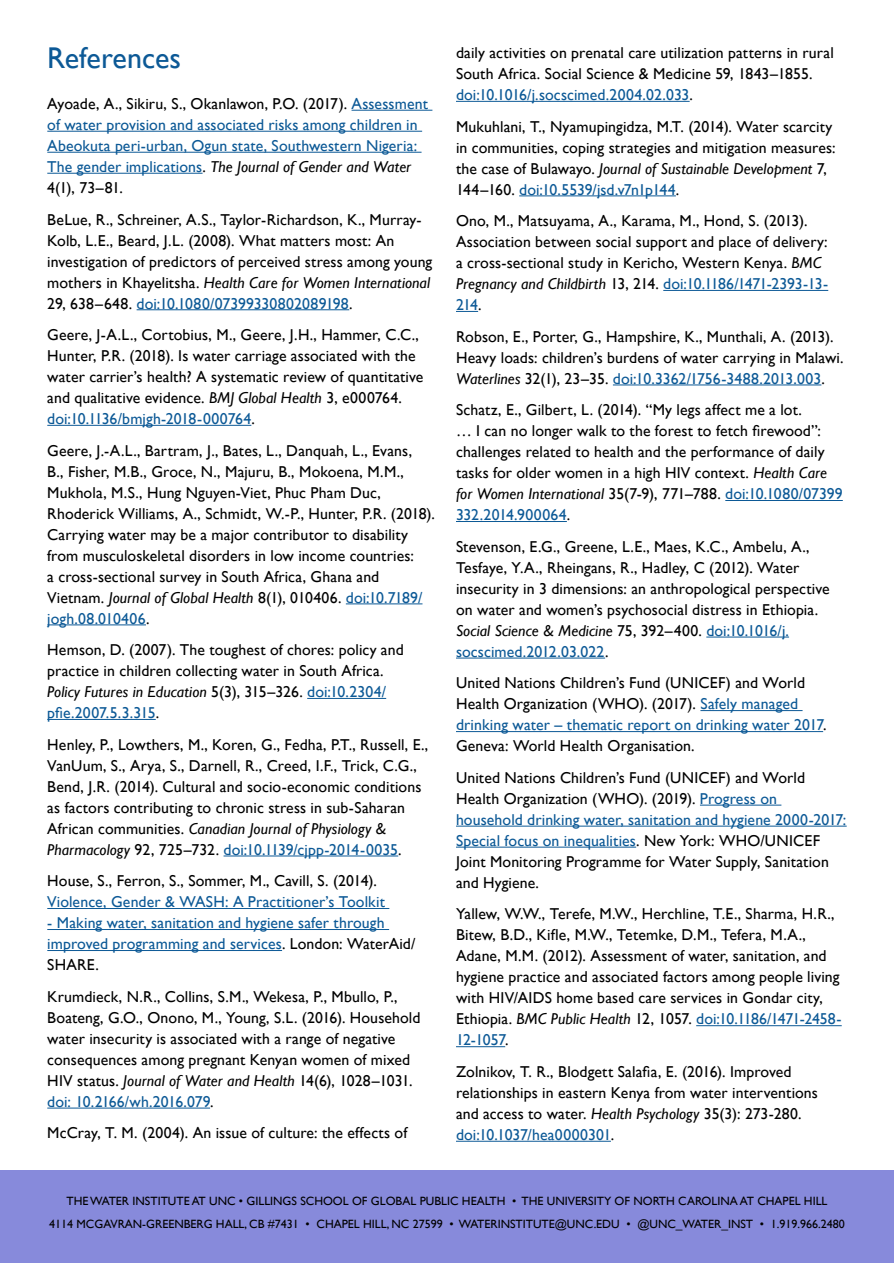
<style>
.page{position:relative;width:894px;height:1263px;background:#fff}
.page>*{position:absolute;margin:0;border:0;box-sizing:border-box;transform-origin:0 0}
.t1{font:30px "Gill Sans";letter-spacing:-.005em;color:#0c5996}
.t2{font:15.75px/21px "Gill Sans";letter-spacing:.005em;color:#000}
.t3{font:15.75px/21px "Gill Sans";letter-spacing:.005em;color:#0c5996}
.t4{font:12px/22.5px "Gill Sans";color:#000}
.s1{color:#000}
.s2{font-style:italic;color:#000}
.s3{font-style:italic}
.s4{color:#0c5996}
</style>
<div class="page">
<hr style="left:351px;top:110px;width:81px;height:1px;background:#0c5996">
<hr style="left:47px;top:131px;width:375px;height:1px;background:#0c5996">
<hr style="left:47px;top:152px;width:374px;height:1px;background:#0c5996">
<hr style="left:47px;top:173px;width:155px;height:1px;background:#0c5996">
<hr style="left:136px;top:309px;width:213px;height:1px;background:#0c5996">
<hr style="left:47px;top:425px;width:204px;height:1px;background:#0c5996">
<hr style="left:346px;top:603px;width:76px;height:1px;background:#0c5996">
<hr style="left:47px;top:624px;width:99px;height:1px;background:#0c5996">
<hr style="left:307px;top:698px;width:79px;height:1px;background:#0c5996">
<hr style="left:47px;top:719px;width:109px;height:1px;background:#0c5996">
<hr style="left:223px;top:855px;width:175px;height:1px;background:#0c5996">
<hr style="left:47px;top:908px;width:342px;height:1px;background:#0c5996">
<hr style="left:47px;top:929px;width:342px;height:1px;background:#0c5996">
<hr style="left:47px;top:950px;width:235px;height:1px;background:#0c5996">
<hr style="left:47px;top:1107px;width:163px;height:1px;background:#0c5996">
<div style="left:0;top:1170px;width:893px;height:93px;background:#878adb"></div>
<hr style="left:456px;top:101px;width:233px;height:1px;background:#0c5996">
<hr style="left:519px;top:195px;width:156px;height:1px;background:#0c5996">
<hr style="left:663px;top:290px;width:164px;height:1px;background:#0c5996">
<svg style="left:456px;top:311px;width:22px;height:1px"></svg>
<hr style="left:612px;top:384px;width:209px;height:1px;background:#0c5996">
<hr style="left:725px;top:500px;width:117px;height:1px;background:#0c5996">
<hr style="left:456px;top:521px;width:110px;height:1px;background:#0c5996">
<hr style="left:706px;top:636px;width:82px;height:1px;background:#0c5996">
<hr style="left:456px;top:657px;width:149px;height:1px;background:#0c5996">
<hr style="left:700px;top:710px;width:102px;height:1px;background:#0c5996">
<hr style="left:456px;top:731px;width:366px;height:1px;background:#0c5996">
<hr style="left:699px;top:804px;width:82px;height:1px;background:#0c5996">
<hr style="left:456px;top:825px;width:390px;height:1px;background:#0c5996">
<hr style="left:456px;top:846px;width:180px;height:1px;background:#0c5996">
<hr style="left:696px;top:1025px;width:145px;height:1px;background:#0c5996">
<hr style="left:456px;top:1046px;width:49px;height:1px;background:#0c5996">
<hr style="left:456px;top:1140px;width:154px;height:1px;background:#0c5996">
<h1 class="t1" style="left:47px;top:40px;width:135px">References</h1>
<p class="t3" style="left:47px;top:93px;width:382px"><span class="s1">Ayoade, A., Sikiru, S., Okanlawon, P.O. (2017).</span> Assessment of water provision and associated risks among children in Abeokuta peri-urban, Ogun state, Southwestern Nigeria:<br>The gender implications<span class="s1">.</span> <span class="s2">The Journal of Gender and Water </span><span class="s1">4(1), 73–81.</span></p>
<p class="t2" style="left:47px;top:209px;width:386px">BeLue, R., Schreiner, A.S., Taylor-Richardson, K., Murray-Kolb, L.E., Beard, J.L. (2008). What matters most: An investigation of predictors of perceived stress among young mothers in Khayelitsha. <span class="s3">Health Care for Women International </span>29, 638–648. <span class="s4">doi:10.1080/07399330802089198</span>.</p>
<p class="t2" style="left:47px;top:324px;width:377px">Geere, J-A.L., Cortobius, M., Geere, J.H., Hammer, C.C., Hunter, P.R. (2018). Is water carriage associated with the water carrier’s health? A systematic review of quantitative and qualitative evidence. <span class="s3">BMJ Global Health</span> 3, e000764. <span class="s4">doi:10.1136/bmjgh-2018-000764</span>.</p>
<p class="t2" style="left:47px;top:440px;width:389px">Geere, J.-A.L., Bartram, J., Bates, L., Danquah, L., Evans,<br>B., Fisher, M.B., Groce, N., Majuru, B., Mokoena, M.M., Mukhola, M.S., Hung Nguyen-Viet, Phuc Pham Duc, Rhoderick Williams, A., Schmidt, W.-P., Hunter, P.R. (2018).<br>Carrying water may be a major contributor to disability from musculoskeletal disorders in low income countries:<br>a cross-sectional survey in South Africa, Ghana and Vietnam. <span class="s3">Journal of Global Health</span> 8(1), 010406. <span class="s4">doi:10.7189/ jogh.08.010406</span>.</p>
<p class="t2" style="left:47px;top:639px;width:358px">Hemson, D. (2007). The toughest of chores: policy and practice in children collecting water in South Africa.<br><span class="s3">Policy Futures in Education</span> 5(3), 315–326. <span class="s4">doi:10.2304/ pfie.2007.5.3.315</span>.</p>
<p class="t2" style="left:47px;top:734px;width:382px">Henley, P., Lowthers, M., Koren, G., Fedha, P.T., Russell, E., VanUum, S., Arya, S., Darnell, R., Creed, I.F., Trick, C.G., Bend, J.R. (2014). Cultural and socio-economic conditions as factors contributing to chronic stress in sub-Saharan African communities. <span class="s3">Canadian Journal of Physiology &amp; Pharmacology</span> 92, 725–732. <span class="s4">doi:10.1139/cjpp-2014-0035</span>.</p>
<p class="t2" style="left:47px;top:870px;width:331px">House, S., Ferron, S., Sommer, M., Cavill, S. (2014).</p>
<p class="t3" style="left:47px;top:891px;width:339px">Violence, Gender &amp; WASH: A Practitioner’s Toolkit</p>
<p class="t3" style="left:47px;top:912px;width:370px">- Making water, sanitation and hygiene safer through improved programming and services<span class="s1">. London: WaterAid/<br>SHARE.</span></p>
<p class="t2" style="left:47px;top:986px;width:374px">Krumdieck, N.R., Collins, S.M., Wekesa, P., Mbullo, P., Boateng, G.O., Onono, M., Young, S.L. (2016). Household water insecurity is associated with a range of negative consequences among pregnant Kenyan women of mixed HIV status. <span class="s3">Journal of Water and Health</span> 14(6), 1028–1031. <span class="s4">doi: 10.2166/wh.2016.079</span>.</p>
<p class="t2" style="left:47px;top:1122px;width:361px">McCray, T. M. (2004). An issue of culture: the effects of</p>
<p class="t2" style="left:456px;top:43px;width:379px">daily activities on prenatal care utilization patterns in rural<br>South Africa. Social Science &amp; Medicine 59, 1843–1855. <span class="s4">doi:10.1016/j.socscimed.2004.02.033</span>.</p>
<p class="t2" style="left:456px;top:116px;width:381px">Mukuhlani, T., Nyamupingidza, M.T. (2014). Water scarcity in communities, coping strategies and mitigation measures: the case of Bulawayo. <span class="s3">Journal of Sustainable Development</span> 7, 144–160. <span class="s4">doi:10.5539/jsd.v7n1p144</span>.</p>
<p class="t2" style="left:456px;top:211px;width:373px">Ono, M., Matsuyama, A., Karama, M., Hond, S. (2013).<br>Association between social support and place of delivery: a cross-sectional study in Kericho, Western Kenya. <span class="s3">BMC Pregnancy and Childbirth</span> 13, 214. <span class="s4">doi:10.1186/1471-2393-13- 214</span>.</p>
<p class="t2" style="left:456px;top:326px;width:389px">Robson, E., Porter, G., Hampshire, K., Munthali, A. (2013).<br>Heavy loads: children’s burdens of water carrying in Malawi.<br><span class="s3">Waterlines</span> 32(1), 23–35. <span class="s4">doi:10.3362/1756-3488.2013.003</span>.</p>
<p class="t2" style="left:456px;top:400px;width:388px">Schatz, E., Gilbert, L. (2014). “My legs affect me a lot.<br>… I can no longer walk to the forest to fetch firewood”: challenges related to health and the performance of daily tasks for older women in a high HIV context. <span class="s3">Health Care for Women International</span> 35(7-9), 771–788. <span class="s4">doi:10.1080/07399<br>332.2014.900064</span>.</p>
<p class="t2" style="left:456px;top:536px;width:375px">Stevenson, E.G., Greene, L.E., Maes, K.C., Ambelu, A., Tesfaye, Y.A., Rheingans, R., Hadley, C (2012). Water insecurity in 3 dimensions: an anthropological perspective on water and women’s psychosocial distress in Ethiopia.<br><span class="s3">Social Science &amp; Medicine</span> 75, 392–400. <span class="s4">doi:10.1016/j. socscimed.2012.03.022</span>.</p>
<p class="t2" style="left:456px;top:673px;width:372px">United Nations Children’s Fund (UNICEF) and World Health Organization (WHO). (2017). <span class="s4">Safely managed drinking water – thematic report on drinking water 2017</span>.<br>Geneva: World Health Organisation.</p>
<p class="t2" style="left:456px;top:767px;width:391px">United Nations Children’s Fund (UNICEF) and World Health Organization (WHO). (2019). <span class="s4">Progress on household drinking water, sanitation and hygiene 2000-2017:<br>Special focus on inequalities</span>. New York: WHO/UNICEF Joint Monitoring Programme for Water Supply, Sanitation and Hygiene.</p>
<p class="t2" style="left:456px;top:903px;width:387px">Yallew, W.W., Terefe, M.W., Herchline, T.E., Sharma, H.R., Bitew, B.D., Kifle, M.W., Tetemke, D.M., Tefera, M.A., Adane, M.M. (2012). Assessment of water, sanitation, and hygiene practice and associated factors among people living with HIV/AIDS home based care services in Gondar city, Ethiopia. <span class="s3">BMC Public Health</span> 12, 1057. <span class="s4">doi:10.1186/1471-2458- 12-1057</span>.</p>
<p class="t2" style="left:456px;top:1061px;width:363px">Zolnikov, T. R., Blodgett Salafia, E. (2016). Improved relationships in eastern Kenya from water interventions and access to water. <span class="s3">Health Psychology</span> 35(3): 273-280. <span class="s4">doi:10.1037/hea0000301</span>.</p>
<p class="t4" style="left:49px;top:1190px;width:779px;text-indent:17px">THE WATER INSTITUTE AT UNC • GILLINGS SCHOOL OF GLOBAL PUBLIC HEALTH • THE UNIVERSITY OF NORTH CAROLINA AT CHAPEL HILL<br>4114 McGavran</p>
<p class="t4" style="left:142px;top:1212px;width:21px">-Greenberg</p>
<p class="t4" style="left:216px;top:1212px;width:117px">Hall, CB #7431 • Chapel</p>
<p class="t4" style="left:363px;top:1212px;width:104px">Hill, NC 27599 • waterinstitute</p>
<p class="t4" style="left:554px;top:1212px;width:22px">@unc</p>
<p class="t4" style="left:593px;top:1212px;width:109px">.edu • @UNC_Water</p>
<p class="t4" style="left:721px;top:1212px;width:18px">_Inst</p>
<p class="t4" style="left:759px;top:1212px;width:86px">• 1.919.966.2480</p>
</div>
